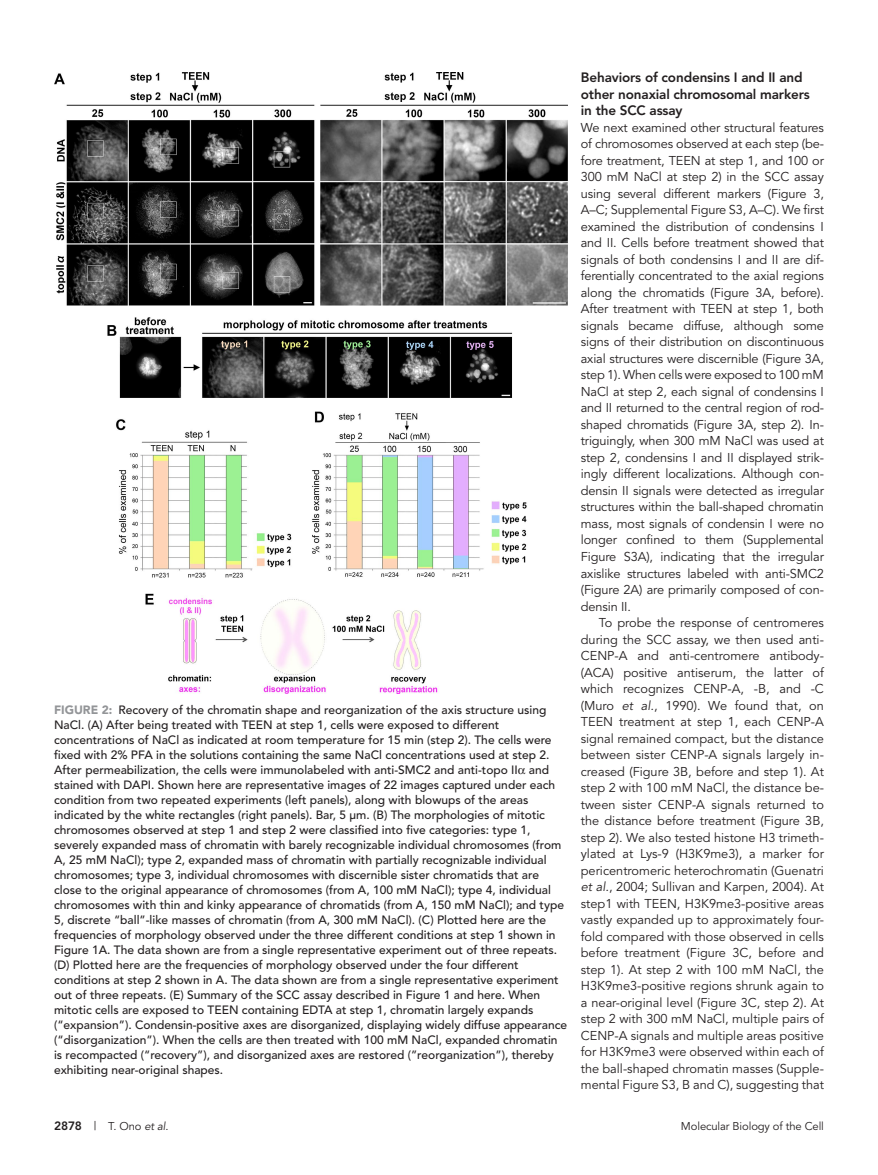
<style>
.page{position:relative;width:878px;height:1175px;background:#fff}
.page>*{position:absolute;margin:0;border:0;box-sizing:border-box;transform-origin:0 0}
.t1{font:800 13.5px/16.5px "Avenir";letter-spacing:-.01em;color:#231f20}
.ParaFL{font:12.75px/16.5px "Avenir";letter-spacing:-.01em;color:#231f20;text-align:justify}
.Para{font:12.75px/16.5px "Avenir";color:#231f20;text-align:justify}
.FigCaption{font:500 12px/15px "Avenir";color:#231f20}
.t2{font:11.25px "Avenir";letter-spacing:-.01em;color:#231f20}
.s1{font-weight:900;color:#939598}
.s2{font-style:italic}
.s3{font-weight:800;font-size:12px}
.s4{font-size:12px}
</style>
<div class="page">
<img style="left:54px;top:72px;width:513px;height:621px">
<p class="FigCaption" style="left:54px;top:702px;width:515px"><span class="s1">FIGURE 2:</span> Recovery of the chromatin shape and reorganization of the axis structure using NaCl. (A) After being treated with TEEN at step 1, cells were exposed to different concentrations of NaCl as indicated at room temperature for 15 min (step 2). The cells were fixed with 2% PFA in the solutions containing the same NaCl concentrations used at step 2.<br>After permeabilization, the cells were immunolabeled with anti-SMC2 and anti-topo II and stained with DAPI. Shown here are representative images of 22 images captured under each condition from two repeated experiments (left panels), along with blowups of the areas indicated by the white rectangles (right panels). Bar, 5 μm. (B) The morphologies of mitotic chromosomes observed at step 1 and step 2 were classified into five categories: type 1, severely expanded mass of chromatin with barely recognizable individual chromosomes (from A, 25 mM NaCl); type 2, expanded mass of chromatin with partially recognizable individual chromosomes; type 3, individual chromosomes with discernible sister chromatids that are close to the original appearance of chromosomes (from A, 100 mM NaCl); type 4, individual chromosomes with thin and kinky appearance of chromatids (from A, 150 mM NaCl); and type 5, discrete “ball”-like masses of chromatin (from A, 300 mM NaCl). (C) Plotted here are the frequencies of morphology observed under the three different conditions at step 1 shown in Figure 1A. The data shown are from a single representative experiment out of three repeats. (D) Plotted here are the frequencies of morphology observed under the four different conditions at step 2 shown in A. The data shown are from a single representative experiment out of three repeats. (E) Summary of the SCC assay described in Figure 1 and here. When mitotic cells are exposed to TEEN containing EDTA at step 1, chromatin largely expands (“expansion”). Condensin-positive axes are disorganized, displaying widely diffuse appearance (“disorganization”). When the cells are then treated with 100 mM NaCl, expanded chromatin is recompacted (“recovery”), and disorganized axes are restored (”reorganization”), thereby exhibiting near-original shapes.</p>
<h2 class="t1" style="left:580px;top:69px;width:230px">Behaviors of condensins I and II and other nonaxial chromosomal markers in the SCC assay</h2>
<p class="ParaFL" style="left:580px;top:119px;width:245px">We next examined other structural features of chromosomes observed at each step (be&shy;fore treatment, TEEN at step 1, and 100 or 300 mM NaCl at step 2) in the SCC assay using several different markers (Figure 3, A–C; Supplemental Figure S3, A–C). We first examined the distribution of condensins I and II. Cells before treatment showed that signals of both condensins I and II are dif&shy;ferentially concentrated to the axial regions along the chromatids (Figure 3A, before).<br>After treatment with TEEN at step 1, both signals became diffuse, although some signs of their distribution on discontinuous axial structures were discernible (Figure 3A, step 1). When cells were exposed to 100 mM NaCl at step 2, each signal of condensins I and II returned to the central region of rod&shy;shaped chromatids (Figure 3A, step 2). In&shy;triguingly, when 300 mM NaCl was used at step 2, condensins I and II displayed strik&shy;ingly different localizations. Although con&shy;densin II signals were detected as irregular structures within the ball-shaped chromatin mass, most signals of condensin I were no longer confined to them (Supplemental Figure S3A), indicating that the irregular axislike structures labeled with anti-SMC2 (Figure 2A) are primarily composed of con&shy;densin II.</p>
<p class="Para" style="left:580px;top:614px;width:245px;text-indent:18px">To probe the response of centromeres during the SCC assay, we then used anti-CENP-A and anti-centromere antibody-(ACA) positive antiserum, the latter of which recognizes CENP-A, -B, and -C (Muro <span class="s2">et al.</span>, 1990). We found that, on TEEN treatment at step 1, each CENP-A signal remained compact, but the distance between sister CENP-A signals largely in&shy;creased (Figure 3B, before and step 1). At step 2 with 100 mM NaCl, the distance be&shy;tween sister CENP-A signals returned to the distance before treatment (Figure 3B, step 2). We also tested histone H3 trimeth&shy;ylated at Lys-9 (H3K9me3), a marker for pericentromeric heterochromatin (Guenatri <span class="s2">et al.</span>, 2004; Sullivan and Karpen, 2004). At step1 with TEEN, H3K9me3-positive areas vastly expanded up to approximately four&shy;fold compared with those observed in cells before treatment (Figure 3C, before and step 1). At step 2 with 100 mM NaCl, the H3K9me3-positive regions shrunk again to a near-original level (Figure 3C, step 2). At step 2 with 300 mM NaCl, multiple pairs of CENP-A signals and multiple areas positive for H3K9me3 were observed within each of the ball-shaped chromatin masses (Supple&shy;mental Figure S3, B and C), suggesting that</p>
<p class="t2" style="left:54px;top:1119px;width:116px"><span class="s3">2878</span> <span class="s4">|</span> T. Ono <span class="s2">et al</span>.</p>
<p class="t2" style="left:681px;top:1119px;width:144px">Molecular Biology of the Cell</p>
</div>
